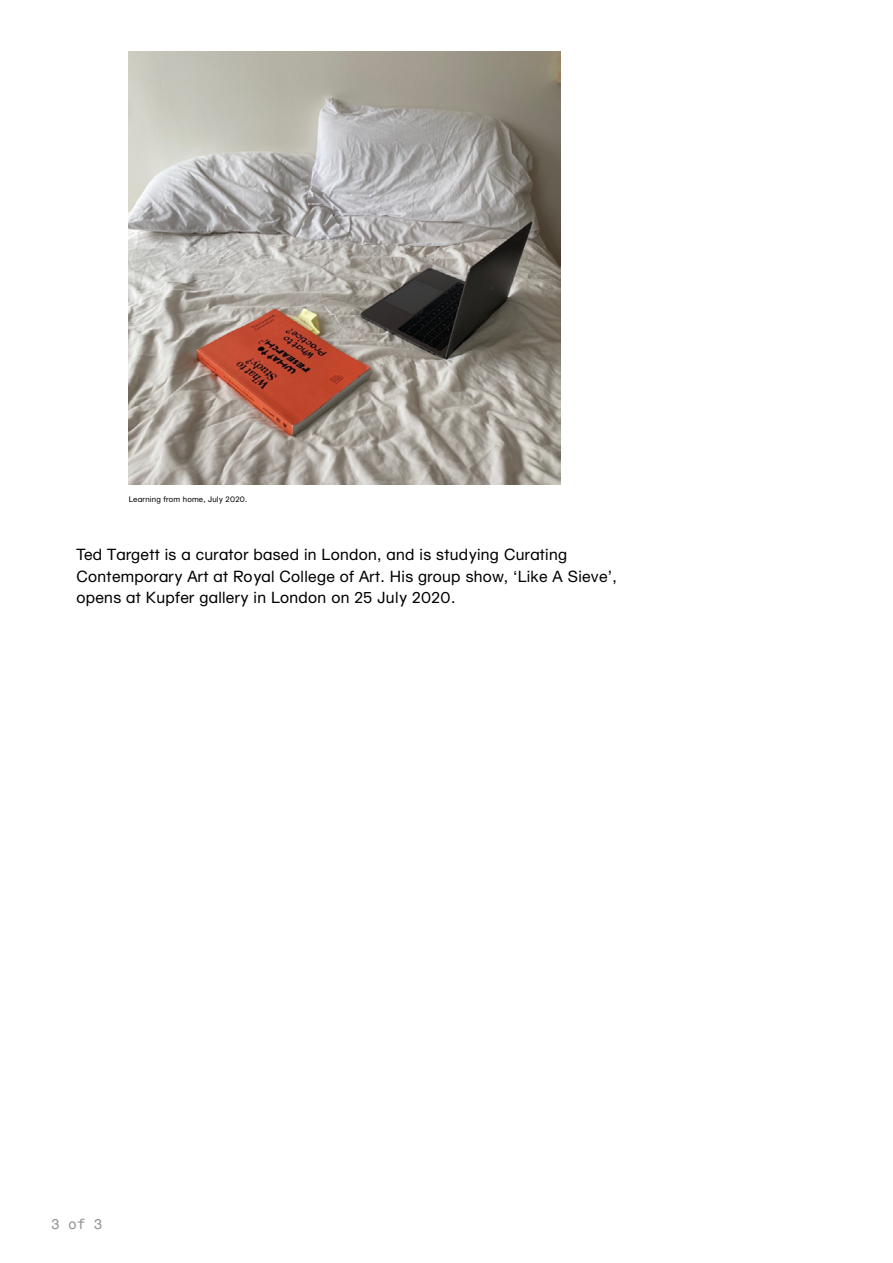
<style>
.page{position:relative;width:893px;height:1263px;background:#fff}
.page>*{position:absolute;margin:0;border:0;box-sizing:border-box;transform-origin:0 0}
.t1{font:15.75px/21.8px "D Eschooling Helvetica";letter-spacing:.02em;color:#000}
.t2{font:14.25px "Helvetica Monospaced W1 G";color:#929292}
.t3{font:7.8px "D Eschooling Helvetica";letter-spacing:.025em;color:#000}
</style>
<div class="page">
<img style="left:129px;top:52px;width:431px;height:432px">
<p class="t3" style="left:129px;top:495px;width:120px">Learning from home, July 2020.</p>
<p class="t1" style="left:77px;top:544px;width:542px">Ted Targett is a curator based in London, and is studying Curating<br>Contemporary Art at Royal College of Art. His group show, ‘Like A Sieve’, opens at Kupfer gallery in London on 25 July 2020.</p>
<p class="t2" style="left:51px;top:1215px;width:53px">3 of 3</p>
</div>
